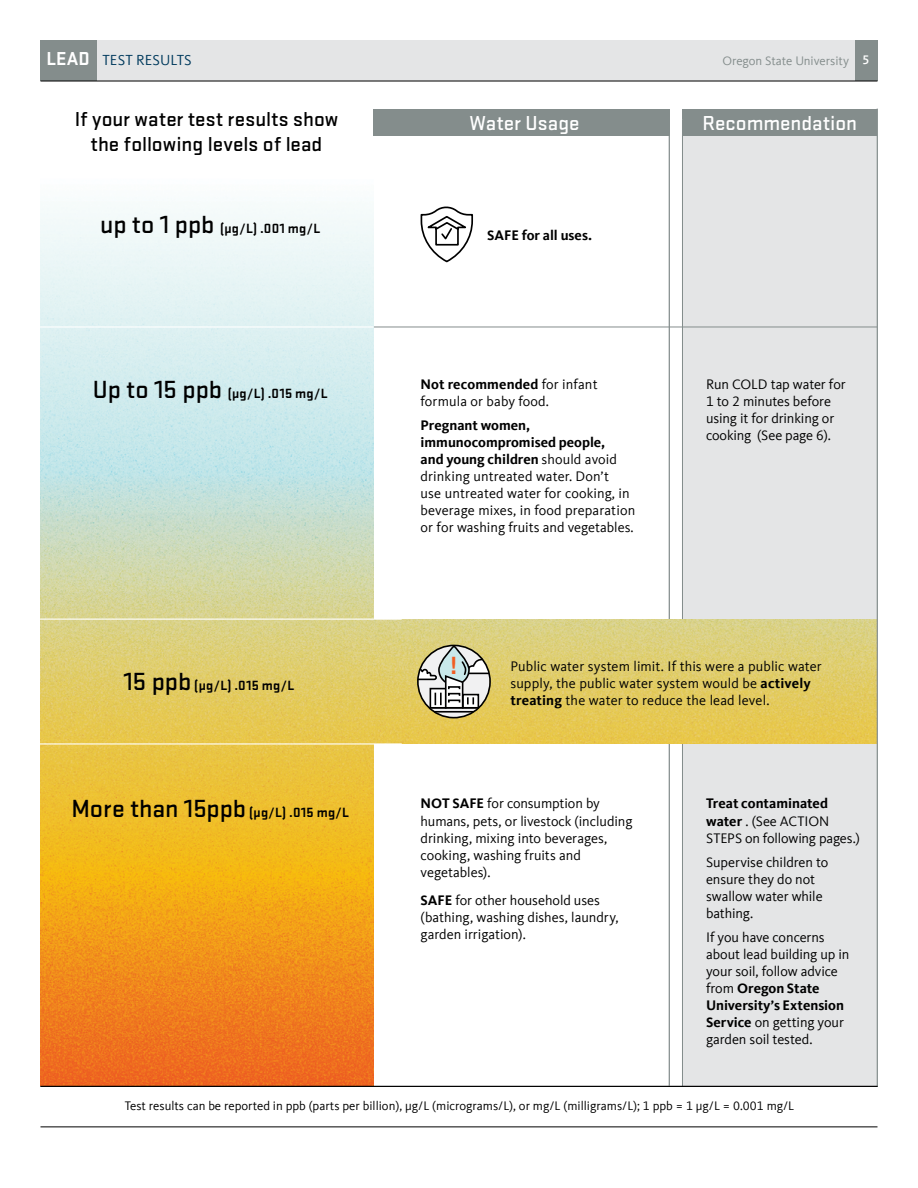
<style>
.page{position:relative;width:918px;height:1188px;background:#fff}
.page>*{position:absolute;margin:0;border:0;box-sizing:border-box;transform-origin:0 0}
.t1{font:700 25.8px "Stratum 2";color:#f15d22}
.Question_Headings{font:500 21px/25.2px "Stratum 2";letter-spacing:.005em;color:#000;text-align:center}
.Question_Headings-2{font:500 21px "Stratum 2";color:#fff}
.t2{font:15px "Kievit Offc";letter-spacing:.005em;color:#003a5d}
.Body{font:14.25px/17.1px "Kievit Offc";letter-spacing:-.005em;color:#000}
.Question_Headings-3{font:14.25px/17.1px "Kievit Offc";letter-spacing:.01em;color:#000}
.Question_Headings-4{font:700 14.25px "Kievit Offc";color:#000}
.Question_Headings-5{font:700 13.95px "Stratum 2";letter-spacing:.015em;color:#000}
.t3{font:12.75px "Kievit Offc";color:#000}
.t4{font:12.75px "Kievit Offc";color:#848d8c}
.t5{font:500 12.75px "Kievit Offc";color:#fff}
.s1{font-family:"Stratum 2";font-weight:700;font-size:19.5px;color:#fff}
.s2{font-weight:500;font-size:25.8px}
.s3{font-weight:700}
</style>
<div class="page">
<div style="left:683px;top:135px;width:195px;height:951px;background:#e4e5e6"></div>
<div style="left:682px;top:109px;width:196px;height:27px;background:#848d8c"></div>
<hr style="left:669px;top:119px;width:1px;height:968px;background:#848d8c">
<hr style="left:682px;top:119px;width:1px;height:968px;background:#848d8c">
<hr style="left:52px;top:327px;width:826px;height:1px;background:#848d8c">
<img style="left:40px;top:203px;width:333px;height:883px">
<img style="left:373px;top:620px;width:504px;height:123px">
<svg style="left:420px;top:206px;width:53px;height:57px"></svg>
<hr style="left:27px;top:743px;width:375px;height:2px;background:#fff">
<hr style="left:27px;top:619px;width:375px;height:1px;background:#fff">
<hr style="left:27px;top:326px;width:346px;height:2px;background:#fff">
<div style="left:373px;top:109px;width:297px;height:27px;background:#848d8c"></div>
<svg style="left:418px;top:646px;width:72px;height:71px"></svg>
<svg style="left:439px;top:646px;width:30px;height:39px"></svg>
<div style="left:438px;top:645px;width:32px;height:41px;border:2px solid #000;border-radius:15px"></div>
<hr style="left:434px;top:711px;width:39px;height:2px;background:#000">
<svg style="left:416px;top:658px;width:75px;height:51px"></svg>
<hr style="left:40px;top:1126px;width:838px;height:1px;background:#000">
<div style="left:40px;top:40px;width:838px;height:41px;background:#e4e5e6"></div>
<div style="left:855px;top:40px;width:23px;height:41px;background:#848d8c"></div>
<div style="left:40px;top:40px;width:57px;height:41px;background:#848d8c"></div>
<hr style="left:40px;top:81px;width:838px;height:1px;background:#000">
<hr style="left:877px;top:109px;width:1px;height:978px;background:#848d8c">
<hr style="left:40px;top:1086px;width:838px;height:1px;background:#000">
<p class="t2" style="left:46px;top:51px;width:147px"><span class="s1">LEAD</span> TEST RESULTS</p>
<p class="t5" style="left:863px;top:52px;width:8px">5</p>
<p class="t4" style="left:722px;top:53px;width:128px">Oregon State University</p>
<p class="Question_Headings" style="left:75px;top:105px;width:265px">If your water test results show the following levels of lead</p>
<p class="Question_Headings-5" style="left:100px;top:218px;width:222px"><span class="s2">up to 1 ppb</span> (μg/L) .001 mg/L</p>
<p class="Question_Headings-5" style="left:93px;top:384px;width:236px"><span class="s2">Up to 15 ppb</span> (μg/L) .015 mg/L</p>
<p class="Question_Headings-5" style="left:124px;top:676px;width:172px"><span class="s2">15 ppb</span> (μg/L) .015 mg/L</p>
<p class="Question_Headings-5" style="left:71px;top:803px;width:279px"><span class="s2">More than 15ppb</span> (μg/L) .015 mg/L</p>
<p class="Question_Headings-2" style="left:469px;top:109px;width:112px">Water Usage</p>
<p class="Question_Headings-2" style="left:702px;top:109px;width:156px">Recommendation</p>
<p class="Question_Headings-4" style="left:487px;top:227px;width:106px">SAFE for all uses.</p>
<p class="Question_Headings-3" style="left:421px;top:376px;width:179px"><span class="s3">Not recommended</span> for infant formula or baby food.</p>
<p class="Question_Headings-3" style="left:421px;top:417px;width:216px"><span class="s3">Pregnant women, immunocompromised people,<br>and young children</span> should avoid drinking untreated water. Don’t<br>use untreated water for cooking, in beverage mixes, in food preparation or for washing fruits and vegetables.</p>
<p class="Body" style="left:706px;top:376px;width:141px">Run COLD tap water for<br>1 to 2 minutes before using it for drinking or cooking (See page 6).</p>
<h1 class="t1" style="left:450px;top:648px;width:9px">!</h1>
<p class="Body" style="left:510px;top:658px;width:313px">Public water system limit. If this were a public water supply, the public water system would be <span class="s3">actively treating</span> the water to reduce the lead level.</p>
<p class="Body" style="left:421px;top:795px;width:213px"><span class="s3">NOT SAFE</span> for consumption by humans, pets, or livestock (including drinking, mixing into beverages, cooking, washing fruits and vegetables).</p>
<p class="Body" style="left:421px;top:892px;width:200px"><span class="s3">SAFE</span> for other household uses (bathing, washing dishes, laundry, garden irrigation).</p>
<p class="Body" style="left:706px;top:795px;width:155px"><span class="s3">Treat contaminated water</span> . (See ACTION<br>STEPS on following pages.)</p>
<p class="Body" style="left:706px;top:853px;width:124px">Supervise children to ensure they do not swallow water while bathing.</p>
<p class="Body" style="left:706px;top:929px;width:145px">If you have concerns about lead building up in your soil, follow advice from <span class="s3">Oregon State<br>University’s Extension<br>Service</span> on getting your garden soil tested.</p>
<p class="t3" style="left:125px;top:1099px;width:671px">Test results can be reported in ppb (parts per billion), μg/L (micrograms/L), or mg/L (milligrams/L); 1 ppb = 1 μg/L = 0.001 mg/L</p>
</div>
